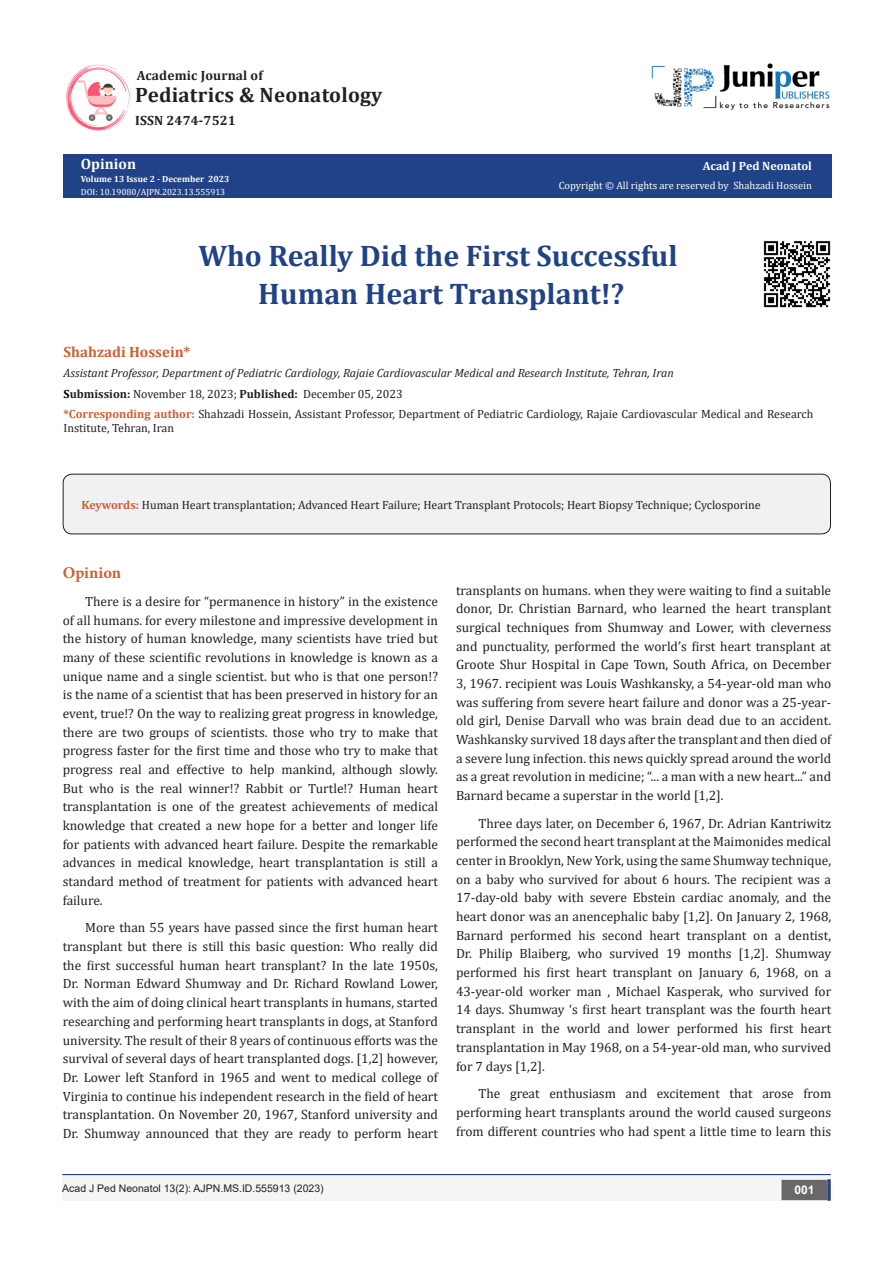
<style>
.page{position:relative;width:893px;height:1263px;background:#fff}
.page>*{position:absolute;margin:0;border:0;box-sizing:border-box;transform-origin:0 0}
.t1{font:700 29.85px/37.3px "Cambria";color:#204287;text-align:center}
.t2{font:700 20.85px "Cambria";letter-spacing:.01em;color:#231f20}
.t3{font:700 16.5px "Minion Pro";color:#ca5f37}
.t4{font:700 15px "Cambria";color:#ca6035}
.t5{font:700 15px "Cambria";color:#fffefc}
.t6{font:13.5px/18.8px "Cambria";color:#231f20;text-align:justify}
.t7{font:700 13.5px "Cambria";letter-spacing:.01em;color:#231f20}
.List_Paragraph{font:12px/14.4px "Cambria";color:#231f20}
.t8{font:italic 12px "Cambria";color:#231f20}
.t9{font:700 12px "Cambria";color:#fffefc}
.t10{font:700 12px "Arial";color:#fff}
.t11{font:10.5px "Cambria";color:#fffefc}
.t12{font:10.5px "Arial";color:#231f20}
.t13{font:9px "Cambria";color:#fff}
.t14{font:700 9px "Cambria";color:#fffefc}
.s1{font-weight:700;color:#000}
.s2{font-weight:700}
.s3{font-weight:700;color:#ca6035}
.s4{font-weight:700;color:#ca5f37}
</style>
<div class="page">
<div style="left:63px;top:155px;width:768px;height:43px;background:#204287"></div>
<div style="left:62px;top:1175px;width:441px;height:26px;background:#f5f5f4"></div>
<img style="left:66px;top:64px;width:65px;height:67px">
<img style="left:651px;top:63px;width:179px;height:47px">
<div style="left:496px;top:1175px;width:334px;height:26px;background:#f5f5f4"></div>
<div style="left:782px;top:1180px;width:45px;height:19px;background:#68676a"></div>
<div style="left:781px;top:1180px;width:46px;height:20px;border:2px solid #68676a"></div>
<svg style="left:827px;top:1179px;width:4px;height:22px"></svg>
<hr style="left:62px;top:1174px;width:769px;height:1px;background:#253f8e">
<div style="left:63px;top:474px;width:767px;height:60px;background:#f0f1f2;border-radius:9px"></div>
<div style="left:63px;top:474px;width:768px;height:60px;border:1px solid #231f20;border-radius:9px"></div>
<img style="left:763px;top:240px;width:68px;height:68px">
<p class="t7" style="left:137px;top:66px;width:128px">Academic Journal of</p>
<p class="t2" style="left:135px;top:81px;width:249px">Pediatrics &amp; Neonatology</p>
<p class="t7" style="left:135px;top:111px;width:102px">ISSN 2474-7521</p>
<p class="t5" style="left:81px;top:153px;width:57px">Opinion</p>
<p class="t14" style="left:81px;top:173px;width:150px">Volume 13 Issue 2 - December 2023</p>
<p class="t13" style="left:81px;top:186px;width:146px">DOI: 10.19080/AJPN.2023.13.555913</p>
<p class="t9" style="left:703px;top:158px;width:111px">Acad J Ped Neonatol</p>
<p class="t11" style="left:559px;top:179px;width:255px">Copyright © All rights are reserved by Shahzadi Hossein</p>
<p class="t1" style="left:198px;top:236px;width:481px">Who Really Did the First Successful<br>Human Heart Transplant!?</p>
<p class="t4" style="left:64px;top:341px;width:128px">Shahzadi Hossein*</p>
<p class="t8" style="left:64px;top:365px;width:612px">Assistant Professor, Department of Pediatric Cardiology, Rajaie Cardiovascular Medical and Research Institute, Tehran, Iran</p>
<p class="List_Paragraph" style="left:64px;top:386px;width:341px"><span class="s1">S</span><span class="s2">ubmission:</span> November 18, 2023; <span class="s2">Published:</span> December 05, 2023</p>
<p class="List_Paragraph" style="left:64px;top:406px;width:751px"><span class="s3">*Corresponding author:</span> Shahzadi Hossein, Assistant Professor, Department of Pediatric Cardiology, Rajaie Cardiovascular Medical and Research<br>Institute, Tehran, Iran</p>
<p class="List_Paragraph" style="left:81px;top:497px;width:681px"><span class="s4">Keywords:</span> Human Heart transplantation; Advanced Heart Failure; Heart Transplant Protocols; Heart Biopsy Technique; Cyclosporine</p>
<p class="t3" style="left:63px;top:561px;width:60px">Opinion</p>
<p class="t6" style="left:63px;top:592px;width:377px;text-indent:22px">There is a desire for “permanence in history” in the existence of all humans. for every milestone and impressive development in the history of human knowledge, many scientists have tried but many of these scientific revolutions in knowledge is known as a unique name and a single scientist. but who is that one person!? is the name of a scientist that has been preserved in history for an event, true!? On the way to realizing great progress in knowledge, there are two groups of scientists. those who try to make that progress faster for the first time and those who try to make that progress real and effective to help mankind, although slowly.<br>But who is the real winner!? Rabbit or Turtle!? Human heart transplantation is one of the greatest achievements of medical knowledge that created a new hope for a better and longer life for patients with advanced heart failure. Despite the remarkable advances in medical knowledge, heart transplantation is still a standard method of treatment for patients with advanced heart failure.</p>
<p class="t6" style="left:63px;top:918px;width:377px;text-indent:22px">More than 55 years have passed since the first human heart transplant but there is still this basic question: Who really did the first successful human heart transplant? In the late 1950s, Dr. Norman Edward Shumway and Dr. Richard Rowland Lower, with the aim of doing clinical heart transplants in humans, started researching and performing heart transplants in dogs, at Stanford university. The result of their 8 years of continuous efforts was the survival of several days of heart transplanted dogs. [1,2] however, Dr. Lower left Stanford in 1965 and went to medical college of Virginia to continue his independent research in the field of heart transplantation. On November 20, 1967, Stanford university and Dr. Shumway announced that they are ready to perform heart</p>
<p class="t6" style="left:456px;top:580px;width:377px">transplants on humans. when they were waiting to find a suitable donor, Dr. Christian Barnard, who learned the heart transplant surgical techniques from Shumway and Lower, with cleverness and punctuality, performed the world’s first heart transplant at Groote Shur Hospital in Cape Town, South Africa, on December 3, 1967. recipient was Louis Washkansky, a 54-year-old man who was suffering from severe heart failure and donor was a 25-year&shy;old girl, Denise Darvall who was brain dead due to an accident.<br>Washkansky survived 18 days after the transplant and then died of a severe lung infection. this news quickly spread around the world as a great revolution in medicine; “... a man with a new heart...” and Barnard became a superstar in the world [1,2].</p>
<p class="t6" style="left:456px;top:814px;width:377px;text-indent:22px">Three days later, on December 6, 1967, Dr. Adrian Kantriwitz performed the second heart transplant at the Maimonides medical center in Brooklyn, New York, using the same Shumway technique, on a baby who survived for about 6 hours. The recipient was a 17-day-old baby with severe Ebstein cardiac anomaly, and the heart donor was an anencephalic baby [1,2]. On January 2, 1968, Barnard performed his second heart transplant on a dentist, Dr. Philip Blaiberg, who survived 19 months [1,2]. Shumway performed his first heart transplant on January 6, 1968, on a 43-year-old worker man , Michael Kasperak, who survived for 14 days. Shumway ‘s first heart transplant was the fourth heart transplant in the world and lower performed his first heart transplantation in May 1968, on a 54-year-old man, who survived for 7 days [1,2].</p>
<p class="t6" style="left:456px;top:1084px;width:377px;text-indent:22px">The great enthusiasm and excitement that arose from performing heart transplants around the world caused surgeons from different countries who had spent a little time to learn this</p>
<p class="t12" style="left:62px;top:1181px;width:263px">Acad J Ped Neonatol 13(2): AJPN.MS.ID.555913 (2023)</p>
<p class="t10" style="left:794px;top:1182px;width:22px">001</p>
</div>
